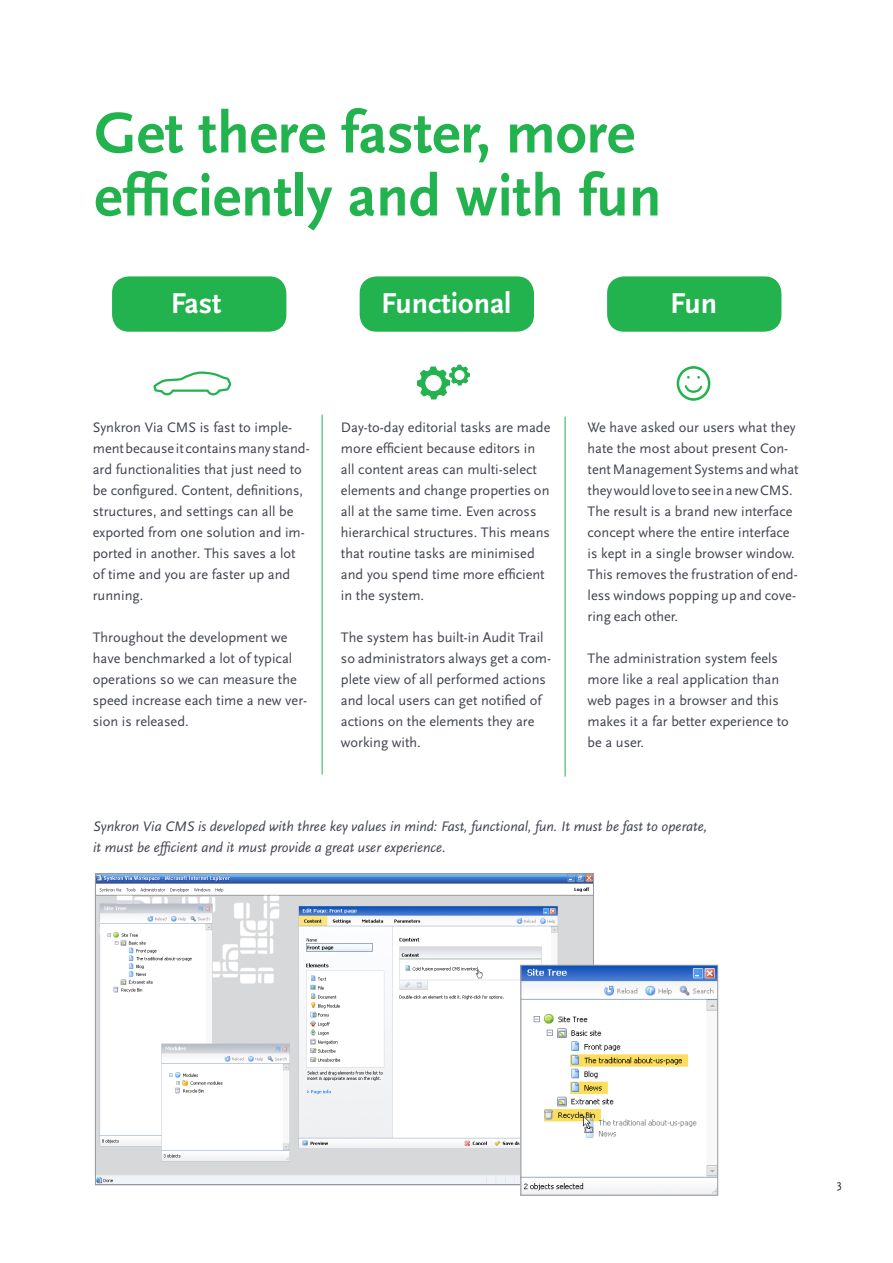
<style>
.page{position:relative;width:893px;height:1263px;background:#fff}
.page>*{position:absolute;margin:0;border:0;box-sizing:border-box;transform-origin:0 0}
.rubrik{font:700 60px "Scala Sans";color:#22b24e}
.rubrik-2{font:700 30px "Scala Sans";color:#fff}
.brød{font:14.4px/21px "Scala Sans";color:#40444e}
.brød-2{font:italic 14.4px "Scala Sans LF";color:#40444e}
</style>
<div class="page">
<div style="left:112px;top:276px;width:174px;height:56px;background:#22b24e;border-radius:17px"></div>
<div style="left:360px;top:276px;width:174px;height:56px;background:#22b24e;border-radius:17px"></div>
<div style="left:607px;top:276px;width:174px;height:56px;background:#22b24e;border-radius:17px"></div>
<svg style="left:153px;top:371px;width:78px;height:24px"></svg>
<svg style="left:417px;top:364px;width:53px;height:35px"></svg>
<div style="left:425px;top:374px;width:17px;height:18px;background:#fff;border-radius:50%"></div>
<div style="left:425px;top:374px;width:17px;height:18px;border:1px solid #22b24e;border-radius:50%"></div>
<div style="left:454px;top:369px;width:11px;height:12px;background:#fff;border-radius:50%"></div>
<div style="left:454px;top:369px;width:11px;height:12px;border:1px solid #22b24e;border-radius:50%"></div>
<svg style="left:677px;top:366px;width:33px;height:35px"></svg>
<hr style="left:322px;top:415px;width:1px;height:360px;background:#22b24e">
<hr style="left:565px;top:417px;width:1px;height:360px;background:#22b24e">
<img style="left:97px;top:875px;width:495px;height:308px">
<img style="left:522px;top:967px;width:194px;height:226px">
<div style="left:520px;top:965px;width:198px;height:230px;border:1px solid #999aa2"></div>
<p class="rubrik" style="left:94px;top:101px;width:542px">Get there faster, more</p>
<p class="rubrik" style="left:94px;top:164px;width:569px">efficiently and with fun</p>
<p class="rubrik-2" style="left:171px;top:287px;width:52px">Fast</p>
<p class="rubrik-2" style="left:381px;top:287px;width:132px">Functional</p>
<p class="rubrik-2" style="left:670px;top:287px;width:48px">Fun</p>
<p class="brød" style="left:93px;top:417px;width:218px">Synkron Via CMS is fast to imple&shy;ment because it contains many stand&shy;ard functionalities that just need to be configured. Content, definitions, structures, and settings can all be exported from one solution and im&shy;ported in another. This saves a lot of time and you are faster up and running.</p>
<p class="brød" style="left:93px;top:627px;width:216px">Throughout the development we have benchmarked a lot of typical operations so we can measure the speed increase each time a new ver&shy;sion is released.</p>
<p class="brød" style="left:341px;top:417px;width:211px">Day-to-day editorial tasks are made more efficient because editors in all content areas can multi-select elements and change properties on all at the same time. Even across hierarchical structures. This means that routine tasks are minimised and you spend time more efficient in the system.</p>
<p class="brød" style="left:341px;top:627px;width:210px">The system has built-in Audit Trail so administrators always get a com&shy;plete view of all performed actions and local users can get notified of actions on the elements they are working with.</p>
<p class="brød" style="left:588px;top:417px;width:213px">We have asked our users what they hate the most about present Con&shy;tent Management Systems and what they would love to see in a new CMS.<br>The result is a brand new interface concept where the entire interface is kept in a single browser window.<br>This removes the frustration of end&shy;less windows popping up and cove&shy;ring each other.</p>
<p class="brød" style="left:588px;top:648px;width:203px">The administration system feels more like a real application than web pages in a browser and this makes it a far better experience to be a user.</p>
<p class="brød-2" style="left:93px;top:818px;width:616px">Synkron Via CMS is developed with three key values in mind: Fast, functional, fun. It must be fast to operate,</p>
<p class="brød-2" style="left:93px;top:839px;width:354px">it must be efficient and it must provide a great user experience.</p>
</div>
